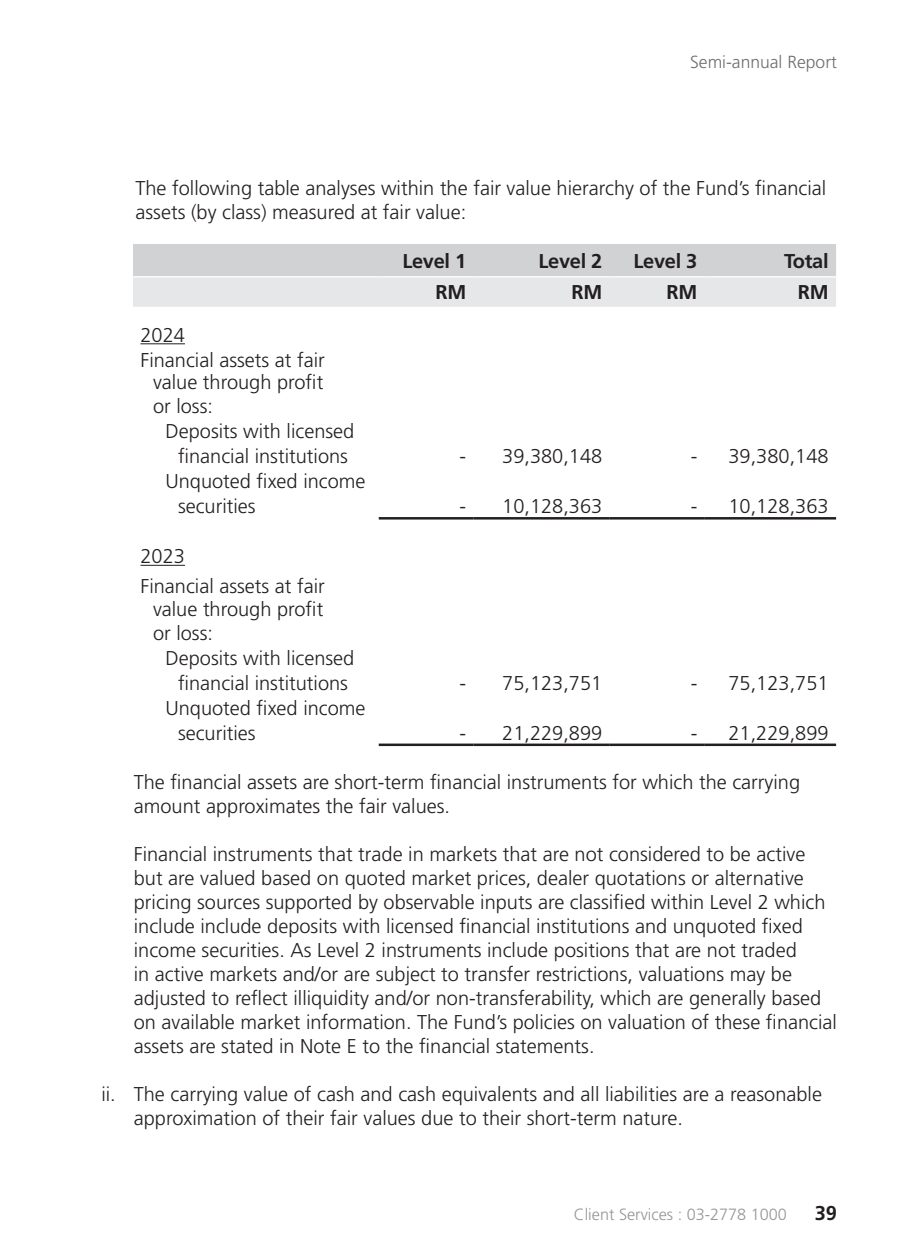
<style>
.page{position:relative;width:900px;height:1260px;background:#fff}
.page>*{position:absolute;margin:0;border:0;box-sizing:border-box;transform-origin:0 0}
.t1{font:300 20px/24px "Frutiger LT Std";color:#231f20}
.t2{font:700 20px "Frutiger LT Std";letter-spacing:-.015em;color:#231f20}
.t3{font:300 17.5px "Frutiger LT Std";color:#6c6d70}
.t4{font:300 16.25px "Frutiger LT Std";color:#939598}
</style>
<div class="page">
<svg style="left:133px;top:244px;width:703px;height:63px;background:#dbdcde"></svg>
<hr style="left:379px;top:517px;width:95px;height:3px;background:#231f20">
<hr style="left:474px;top:517px;width:136px;height:3px;background:#231f20">
<hr style="left:610px;top:517px;width:95px;height:3px;background:#231f20">
<hr style="left:705px;top:517px;width:131px;height:3px;background:#231f20">
<hr style="left:379px;top:744px;width:95px;height:2px;background:#231f20">
<hr style="left:474px;top:744px;width:136px;height:2px;background:#231f20">
<hr style="left:610px;top:744px;width:95px;height:2px;background:#231f20">
<hr style="left:705px;top:744px;width:131px;height:2px;background:#231f20">
<hr style="left:133px;top:276px;width:246px;height:1px;background:#fff">
<hr style="left:379px;top:276px;width:95px;height:1px;background:#fff">
<hr style="left:474px;top:276px;width:136px;height:1px;background:#fff">
<hr style="left:610px;top:276px;width:95px;height:1px;background:#fff">
<hr style="left:705px;top:276px;width:131px;height:1px;background:#fff">
<hr style="left:141px;top:343px;width:44px;height:1px;background:#231f20">
<hr style="left:141px;top:565px;width:44px;height:1px;background:#231f20">
<p class="t3" style="left:690px;top:52px;width:148px">Semi-annual Report</p>
<p class="t1" style="left:136px;top:176px;width:692px">The following table analyses within the fair value hierarchy of the Fund’s financial assets (by class) measured at fair value:</p>
<p class="t2" style="left:402px;top:249px;width:65px">Level 1</p>
<p class="t2" style="left:539px;top:249px;width:65px">Level 2</p>
<p class="t2" style="left:634px;top:249px;width:65px">Level 3</p>
<p class="t2" style="left:784px;top:249px;width:46px">Total</p>
<p class="t2" style="left:435px;top:281px;width:32px">RM</p>
<p class="t2" style="left:572px;top:281px;width:32px">RM</p>
<p class="t2" style="left:667px;top:281px;width:32px">RM</p>
<p class="t2" style="left:798px;top:281px;width:32px">RM</p>
<p class="t1" style="left:141px;top:323px;width:186px;line-height:25px">2024<br>Financial assets at fair</p>
<p class="t1" style="left:153px;top:371px;width:172px">value through profit or loss:</p>
<p class="t1" style="left:165px;top:419px;width:190px;line-height:25px;text-align:center">Deposits with licensed financial institutions</p>
<p class="t1" style="left:460px;top:445px;width:144px">- 39,380,148</p>
<p class="t1" style="left:691px;top:445px;width:139px">- 39,380,148</p>
<p class="t1" style="left:178px;top:469px;width:189px;line-height:25px;text-indent:-12px">Unquoted fixed income securities</p>
<p class="t1" style="left:141px;top:542px;width:186px;line-height:30px">2023<br>Financial assets at fair</p>
<p class="t1" style="left:153px;top:597px;width:172px">value through profit or loss:</p>
<p class="t1" style="left:165px;top:646px;width:190px;line-height:25px;text-align:center">Deposits with licensed financial institutions</p>
<p class="t1" style="left:460px;top:495px;width:144px">- 10,128,363</p>
<p class="t1" style="left:691px;top:495px;width:139px">- 10,128,363</p>
<p class="t1" style="left:460px;top:671px;width:144px">- 75,123,751</p>
<p class="t1" style="left:691px;top:671px;width:139px">- 75,123,751</p>
<p class="t1" style="left:178px;top:696px;width:189px;line-height:25px;text-indent:-12px">Unquoted fixed income securities</p>
<p class="t1" style="left:460px;top:721px;width:144px">- 21,229,899</p>
<p class="t1" style="left:691px;top:721px;width:139px">- 21,229,899</p>
<p class="t1" style="left:134px;top:770px;width:668px">The financial assets are short-term financial instruments for which the carrying amount approximates the fair values.</p>
<p class="t1" style="left:134px;top:842px;width:705px">Financial instruments that trade in markets that are not considered to be active but are valued based on quoted market prices, dealer quotations or alternative pricing sources supported by observable inputs are classified within Level 2 which include include deposits with licensed financial institutions and unquoted fixed income securities. As Level 2 instruments include positions that are not traded<br>in active markets and/or are subject to transfer restrictions, valuations may be adjusted to reflect illiquidity and/or non-transferability, which are generally based on available market information. The Fund’s policies on valuation of these financial assets are stated in Note E to the financial statements.</p>
<p class="t1" style="left:134px;top:1082px;width:690px;text-indent:-32px">ii. The carrying value of cash and cash equivalents and all liabilities are a reasonable approximation of their fair values due to their short-term nature.</p>
<p class="t4" style="left:574px;top:1205px;width:215px">Client Services : 03-2778 1000</p>
<p class="t2" style="left:815px;top:1201px;width:24px">39</p>
</div>
